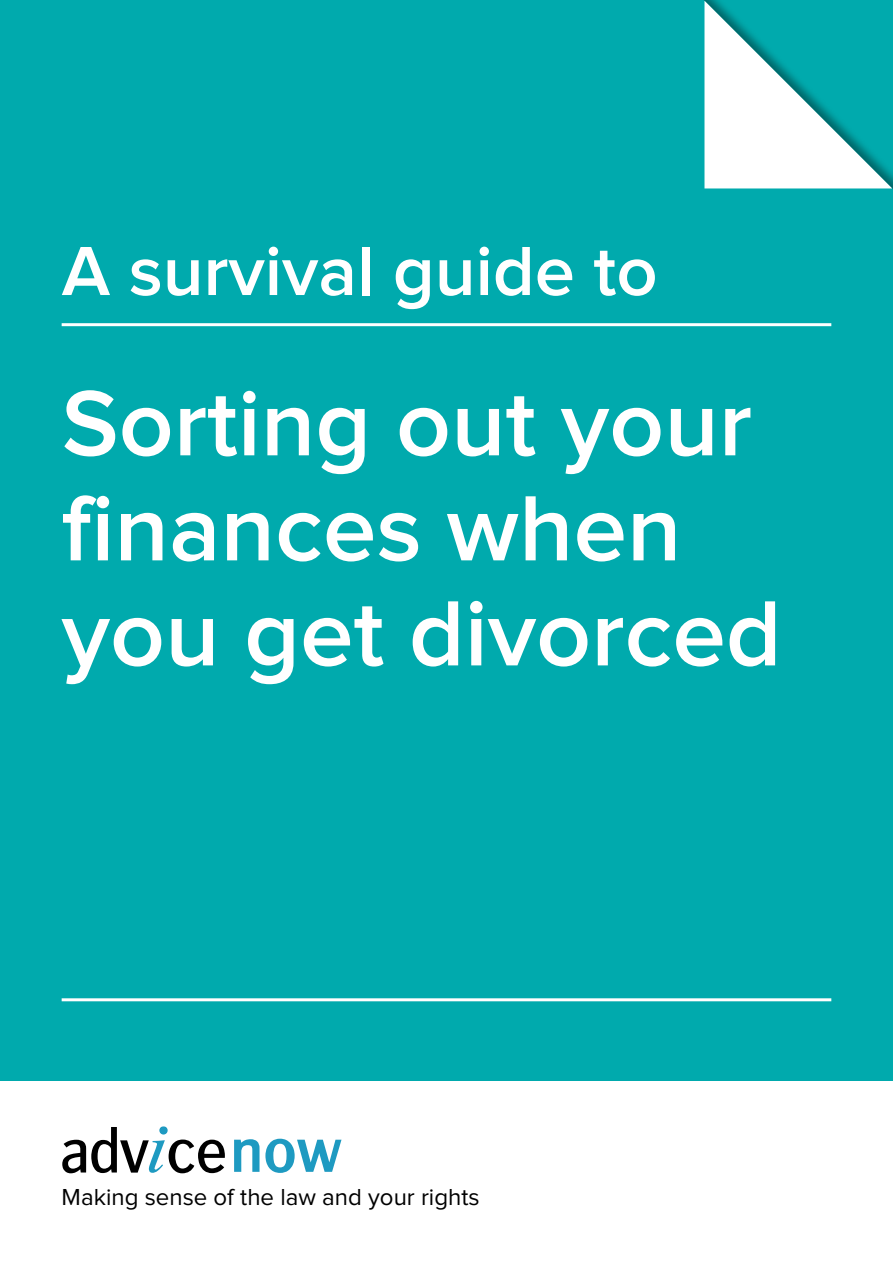
<style>
.page{position:relative;width:893px;height:1263px;background:#fff}
.page>*{position:absolute;margin:0;border:0;box-sizing:border-box;transform-origin:0 0}
.t1{font:600 96px/105px "Proxima Nova";color:#fff}
.t2{font:600 72px "Proxima Nova";color:#fff}
.t3{font:24px "Proxima Nova";color:#000}
</style>
<div class="page">
<div style="left:0;top:0;width:893px;height:1080px;background:#00aaad"></div>
<svg style="left:234px;top:1139px;width:107px;height:34px"></svg>
<svg style="left:62px;top:1127px;width:163px;height:46px"></svg>
<div style="left:159px;top:1126px;width:9px;height:8px;background:#1e9ac1;border-radius:50%"></div>
<div style="left:340px;top:1165px;width:8px;height:8px;background:#fff;border-radius:50%"></div>
<hr style="left:62px;top:323px;width:769px;height:3px;background:#fff">
<hr style="left:62px;top:998px;width:769px;height:3px;background:#fff">
<svg style="left:704px;top:1px;width:188px;height:187px"></svg>
<p class="t2" style="left:62px;top:238px;width:598px">A survival guide to</p>
<p class="t1" style="left:62px;top:375px;width:721px">Sorting out your finances when you get divorced</p>
<p class="t3" style="left:62px;top:1186px;width:419px">Making sense of the law and your rights</p>
</div>
